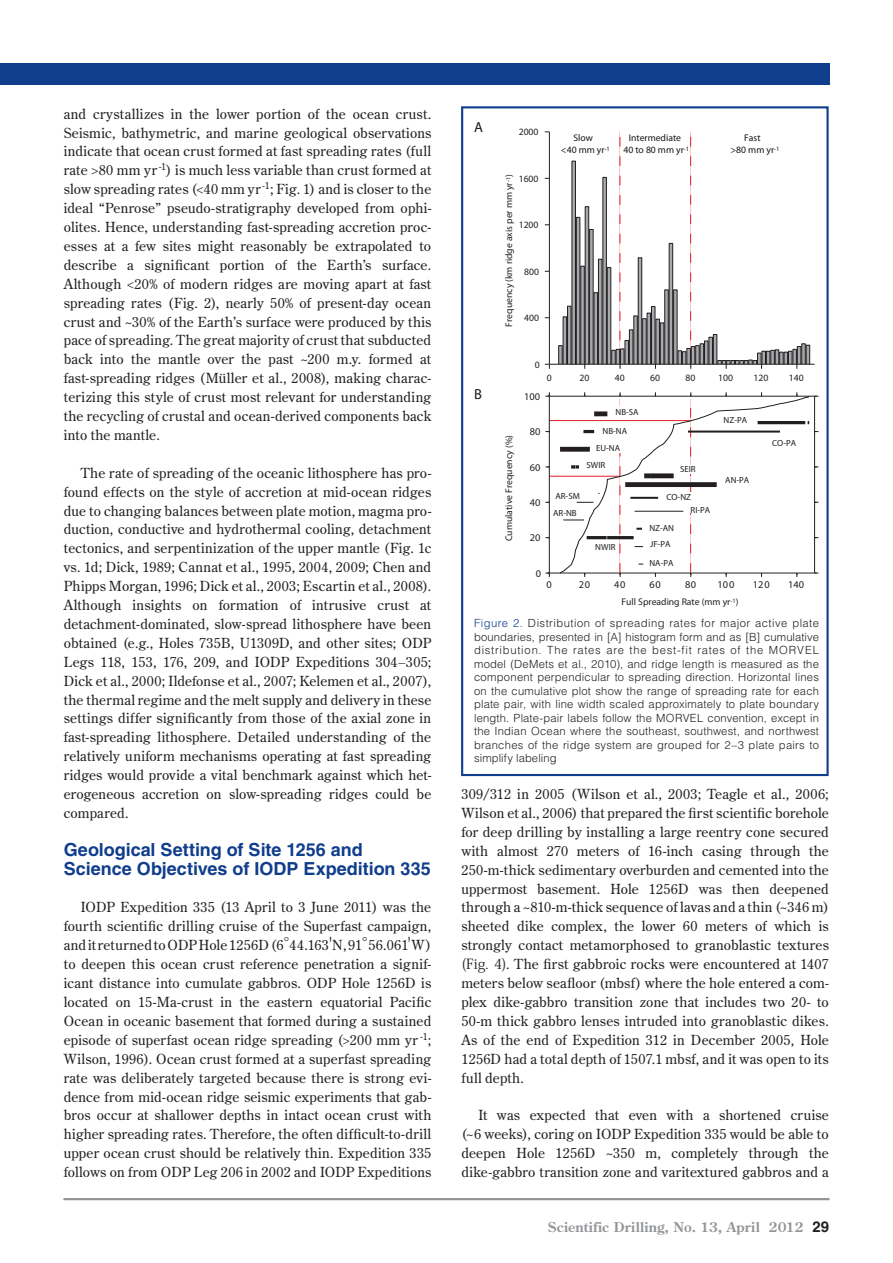
<style>
.page{position:relative;width:893px;height:1263px;background:#fff}
.page>*{position:absolute;margin:0;border:0;box-sizing:border-box;transform-origin:0 0}
.t1{font:700 18px/18.9px "Helvetica LT Std";color:#103d8c}
.t2{font:14.55px "Helvetica";color:#171518}
.t3{font:13.8px/18.9px "Century Old Style Std";letter-spacing:.015em;color:#231f20;text-align:justify}
.t4{font:700 13.5px "Century Old Style Std";letter-spacing:.02em;color:#939598}
.t5{font:300 11.25px/13.5px "Helvetica LT Std";letter-spacing:.015em;color:#231f20;text-align:justify}
.t6{font:10.35px "Helvetica";color:#231f20}
.t7{font:9.75px "Helvetica";color:#231f20}
.t8{font:9.75px/11.6px "Helvetica";color:#171518;text-align:center}
.t9{font:8.85px/16.2px "Helvetica";color:#231f20}
.s1{font-family:"Helvetica LT Std";font-weight:300}
.s2{color:#103d8c}
.s3{font-family:"Koz Min Std";font-size:13.95px}
.s4{font-family:"Helvetica LT Std";font-size:15px;color:#231f20}
</style>
<div class="page">
<hr style="left:64px;top:1198px;width:765px;height:2px;background:#939598">
<div style="left:0;top:64px;width:829px;height:21px;background:#103d8c"></div>
<div style="left:461px;top:106px;width:368px;height:670px;border:2px solid #103d8c"></div>
<div style="left:558px;top:345px;width:5px;height:20px;background:#454243"></div>
<hr style="left:549px;top:364px;width:265px;height:1px;background:#231f20">
<hr style="left:549px;top:132px;width:1px;height:232px;background:#231f20">
<svg style="left:545px;top:364px;width:5px;height:5px"></svg>
<hr style="left:549px;top:476px;width:71px;height:1px;background:#e31e25">
<hr style="left:549px;top:420px;width:142px;height:1px;background:#e31e25">
<hr style="left:549px;top:396px;width:1px;height:177px;background:#231f20">
<hr style="left:549px;top:572px;width:266px;height:1px;background:#231f20">
<hr style="left:549px;top:396px;width:266px;height:1px;background:#231f20">
<svg style="left:545px;top:392px;width:5px;height:5px"></svg>
<svg style="left:559px;top:132px;width:259px;height:445px"></svg>
<p class="t3" style="left:64px;top:104px;width:369px">and crystallizes in the lower portion of the ocean crust.<br>Seismic, bathymetric, and marine geological observations indicate that ocean crust formed at fast spreading rates (full rate &gt;80 mm yr <sup>-1</sup>) is much less variable than crust formed at slow spreading rates (&lt;40 mm yr <sup>-1</sup>; Fig. 1) and is closer to the ideal “Penrose” pseudo-stratigraphy developed from ophi&shy;olites. Hence, understanding fast-spreading accretion proc&shy;esses at a few sites might reasonably be extrapolated to describe a significant portion of the Earth’s surface.<br>Although &lt;20% of modern ridges are moving apart at fast spreading rates (Fig. 2), nearly 50% of present-day ocean crust and ~30% of the Earth’s surface were produced by this pace of spreading. The great majority of crust that subducted back into the mantle over the past ~200 m.y. formed at fast-spreading ridges (Müller et al., 2008), making charac&shy;terizing this style of crust most relevant for understanding the recycling of crustal and ocean-derived components back into the mantle.</p>
<p class="t3" style="left:64px;top:463px;width:369px;text-indent:17px">The rate of spreading of the oceanic lithosphere has pro&shy;found effects on the style of accretion at mid-ocean ridges due to changing balances between plate motion, magma pro&shy;duction, conductive and hydrothermal cooling, detachment tectonics, and serpentinization of the upper mantle (Fig. 1c vs. 1d; Dick, 1989; Cannat et al., 1995, 2004, 2009; Chen and Phipps Morgan, 1996; Dick et al., 2003; Escartin et al., 2008).<br>Although insights on formation of intrusive crust at detachment-dominated, slow-spread lithosphere have been obtained (e.g., Holes 735B, U1309D, and other sites; ODP Legs 118, 153, 176, 209, and IODP Expeditions 304<span class="s1">–</span>305; Dick et al., 2000; Ildefonse et al., 2007; Kelemen et al., 2007), the thermal regime and the melt supply and delivery in these settings differ significantly from those of the axial zone in fast-spreading lithosphere. Detailed understanding of the relatively uniform mechanisms operating at fast spreading ridges would provide a vital benchmark against which het&shy;erogeneous accretion on slow-spreading ridges could be compared.</p>
<h1 class="t1" style="left:64px;top:840px;width:369px">Geological Setting of Site 1256 and<br>Science Objectives of IODP Expedition 335</h1>
<p class="t3" style="left:64px;top:898px;width:369px;text-indent:17px">IODP Expedition 335 (13 April to 3 June 2011) was the fourth scientific drilling cruise of the Superfast campaign, and it returned to ODP Hole 1256D (6°44.163'N, 91°56.061'W) to deepen this ocean crust reference penetration a signif&shy;icant distance into cumulate gabbros. ODP Hole 1256D is located on 15-Ma-crust in the eastern equatorial Pacific Ocean in oceanic basement that formed during a sustained episode of superfast ocean ridge spreading (&gt;200 mm yr <sup>-1</sup>; Wilson, 1996). Ocean crust formed at a superfast spreading rate was deliberately targeted because there is strong evi&shy;dence from mid-ocean ridge seismic experiments that gab&shy;bros occur at shallower depths in intact ocean crust with higher spreading rates. Therefore, the often difficult-to-drill upper ocean crust should be relatively thin. Expedition 335 follows on from ODP Leg 206 in 2002 and IODP Expeditions</p>
<p class="t2" style="left:474px;top:118px;width:10px">A</p>
<p class="t2" style="left:474px;top:385px;width:9px">B</p>
<p class="t7" style="left:519px;top:126px;width:21px">2000</p>
<p class="t7" style="left:503px;top:327px;width:154px;rotate:-90deg">Frequency (km ridge axis per mm yr<sup>-1</sup>)</p>
<p class="t7" style="left:519px;top:173px;width:21px">1600</p>
<p class="t7" style="left:519px;top:219px;width:21px">1200</p>
<p class="t7" style="left:524px;top:266px;width:16px">800</p>
<p class="t7" style="left:524px;top:312px;width:16px">400</p>
<p class="t7" style="left:535px;top:359px;width:6px">0</p>
<p class="t8" style="left:561px;top:132px;width:50px">Slow<br>&lt;40 mm yr<sup>-1</sup></p>
<p class="t8" style="left:623px;top:132px;width:67px">Intermediate<br>40 to 80 mm yr<sup>-1</sup></p>
<p class="t8" style="left:730px;top:132px;width:50px">Fast<br>&gt;80 mm yr<sup>-1</sup></p>
<p class="t7" style="left:547px;top:371px;width:6px">0</p>
<p class="t7" style="left:579px;top:371px;width:11px">20</p>
<p class="t7" style="left:615px;top:371px;width:11px">40</p>
<p class="t7" style="left:650px;top:371px;width:11px">60</p>
<p class="t7" style="left:685px;top:371px;width:11px">80</p>
<p class="t7" style="left:718px;top:371px;width:16px">100</p>
<p class="t7" style="left:753px;top:371px;width:16px">120</p>
<p class="t7" style="left:789px;top:371px;width:16px">140</p>
<p class="t7" style="left:503px;top:541px;width:108px;rotate:-90deg">Cumulative Frequency (%)</p>
<p class="t6" style="left:524px;top:390px;width:17px">100</p>
<p class="t6" style="left:530px;top:425px;width:12px">80</p>
<p class="t6" style="left:530px;top:461px;width:12px">60</p>
<p class="t6" style="left:530px;top:496px;width:12px">40</p>
<p class="t6" style="left:530px;top:531px;width:12px">20</p>
<p class="t6" style="left:536px;top:567px;width:7px">0</p>
<p class="t9" style="left:615px;top:404px;width:25px">NB-SA</p>
<p class="t9" style="left:603px;top:422px;width:26px">NB-NA</p>
<p class="t9" style="left:596px;top:440px;width:26px">EU-NA</p>
<p class="t9" style="left:586px;top:457px;width:20px">SWIR</p>
<p class="t9" style="left:553px;top:487px;width:28px;line-height:17px">AR-SM<br>AR-NB</p>
<p class="t9" style="left:595px;top:539px;width:22px">NWIR</p>
<p class="t9" style="left:680px;top:461px;width:17px">SEIR</p>
<p class="t9" style="left:666px;top:489px;width:26px">CO-NZ</p>
<p class="t9" style="left:649px;top:520px;width:26px">NZ-AN<br>JF-PA</p>
<p class="t9" style="left:649px;top:555px;width:26px">NA-PA</p>
<p class="t9" style="left:690px;top:501px;width:21px">RI-PA</p>
<p class="t9" style="left:724px;top:412px;width:25px">NZ-PA</p>
<p class="t9" style="left:725px;top:472px;width:26px">AN-PA</p>
<p class="t9" style="left:772px;top:434px;width:26px">CO-PA</p>
<p class="t6" style="left:546px;top:578px;width:7px">0</p>
<p class="t6" style="left:579px;top:578px;width:13px">20</p>
<p class="t6" style="left:614px;top:578px;width:13px">40</p>
<p class="t6" style="left:650px;top:578px;width:13px">60</p>
<p class="t6" style="left:685px;top:578px;width:13px">80</p>
<p class="t6" style="left:717px;top:578px;width:18px">100</p>
<p class="t6" style="left:753px;top:578px;width:18px">120</p>
<p class="t6" style="left:788px;top:578px;width:17px">140</p>
<p class="t7" style="left:621px;top:596px;width:118px">Full Spreading Rate (mm yr<sup>-1</sup>)</p>
<p class="t5" style="left:474px;top:616px;width:346px"><span class="s2">Figure 2.</span> Distribution of spreading rates for major active plate boundaries, presented in [A] histogram form and as [B] cumulative distribution. The rates are the best-fit rates of the MORVEL model (DeMets et al., 2010), and ridge length is measured as the component perpendicular to spreading direction. Horizontal lines on the cumulative plot show the range of spreading rate for each plate pair, with line width scaled approximately to plate boundary length. Plate-pair labels follow the MORVEL convention, except in the Indian Ocean where the southeast, southwest, and northwest branches of the ridge system are grouped for 2–3 plate pairs to simplify labeling</p>
<p class="t3" style="left:461px;top:784px;width:369px">309/312 in 2005 (Wilson et al., 2003; Teagle et al., 2006; Wilson et al., 2006) that prepared the first scientific borehole for deep drilling by installing a large reentry cone secured with almost 270 meters of 16-inch casing through the 250-m-thick sedimentary overburden and cemented into the uppermost basement. Hole 1256D was then deepened through a ~810-m-thick sequence of lavas and a thin (~346 m) sheeted dike complex, the lower 60 meters of which is strongly contact metamorphosed to granoblastic textures <span class="s3">(Fig. 4)</span>. The first gabbroic rocks were encountered at 1407 meters below seafloor (mbsf) where the hole entered a com&shy;plex dike-gabbro transition zone that includes two 20- to 50-m thick gabbro lenses intruded into granoblastic dikes.<br>As of the end of Expedition 312 in December 2005, Hole 1256D had a total depth of 1507.1 mbsf, and it was open to its full depth.</p>
<p class="t3" style="left:461px;top:1106px;width:369px;text-indent:17px">It was expected that even with a shortened cruise (~6 weeks), coring on IODP Expedition 335 would be able to deepen Hole 1256D ~350 m, completely through the dike-gabbro transition zone and varitextured gabbros and a</p>
<p class="t4" style="left:548px;top:1218px;width:282px">Scientific Drilling, No. 13, April 2012 <span class="s4">29</span></p>
</div>
